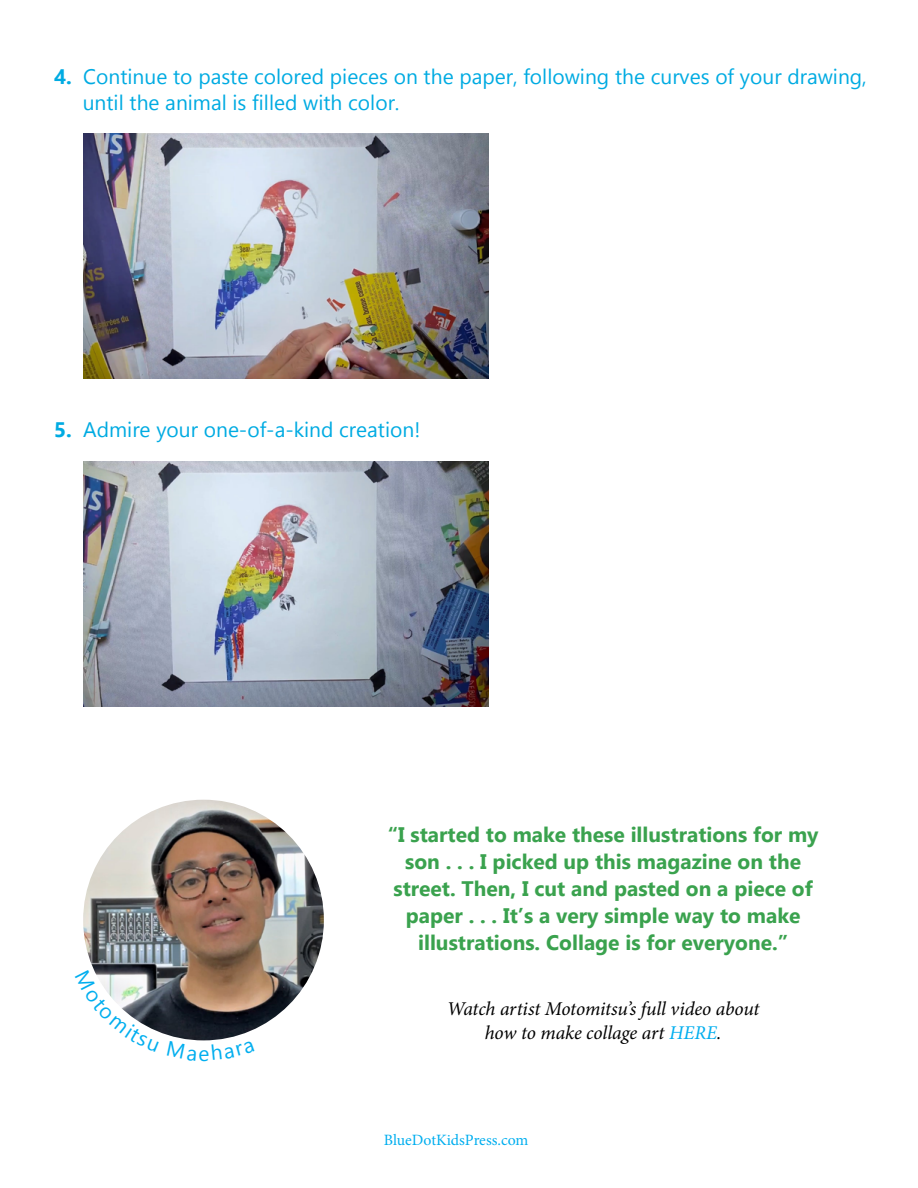
<style>
.page{position:relative;width:918px;height:1188px;background:#fff}
.page>*{position:absolute;margin:0;border:0;box-sizing:border-box;transform-origin:0 0}
.t1{font:700 21px/27px "Gadugi";color:#3aa24e;text-align:center}
.t2{font:21px/25.2px "Gadugi";color:#00abe2}
.t3{font:italic 19.5px/23.4px "Minion Pro";letter-spacing:-.01em;color:#000;text-align:center}
.t4{font:15.75px "Minion Pro";letter-spacing:-.005em;color:#00aeef}
.s1{font-weight:700}
.s2{color:#00aeef}
</style>
<div class="page">
<img style="left:83px;top:133px;width:406px;height:245px">
<img style="left:83px;top:462px;width:406px;height:244px">
<img style="left:83px;top:800px;width:241px;height:240px;border-radius:120px">
<svg style="left:94px;top:970px;width:65px;height:62px"></svg>
<p class="t2" style="left:83px;top:64px;width:786px;text-indent:-29px"><span class="s1">4.</span> Continue to paste colored pieces on the paper, following the curves of your drawing, until the animal is filled with color.</p>
<p class="t2" style="left:54px;top:417px;width:368px"><span class="s1">5.</span> Admire your one-of-a-kind creation!</p>
<p class="t1" style="left:388px;top:821px;width:432px">“I started to make these illustrations for my son . . . I picked up this magazine on the street. Then, I cut and pasted on a piece of paper . . . It’s a very simple way to make illustrations. Collage is for everyone.”</p>
<p class="t3" style="left:447px;top:998px;width:314px">Watch artist Motomitsu’s full video about how to make collage art <span class="s2">HERE</span>.</p>
<p class="t4" style="left:384px;top:1129px;width:146px">BlueDotKidsPress.com</p>
</div>
